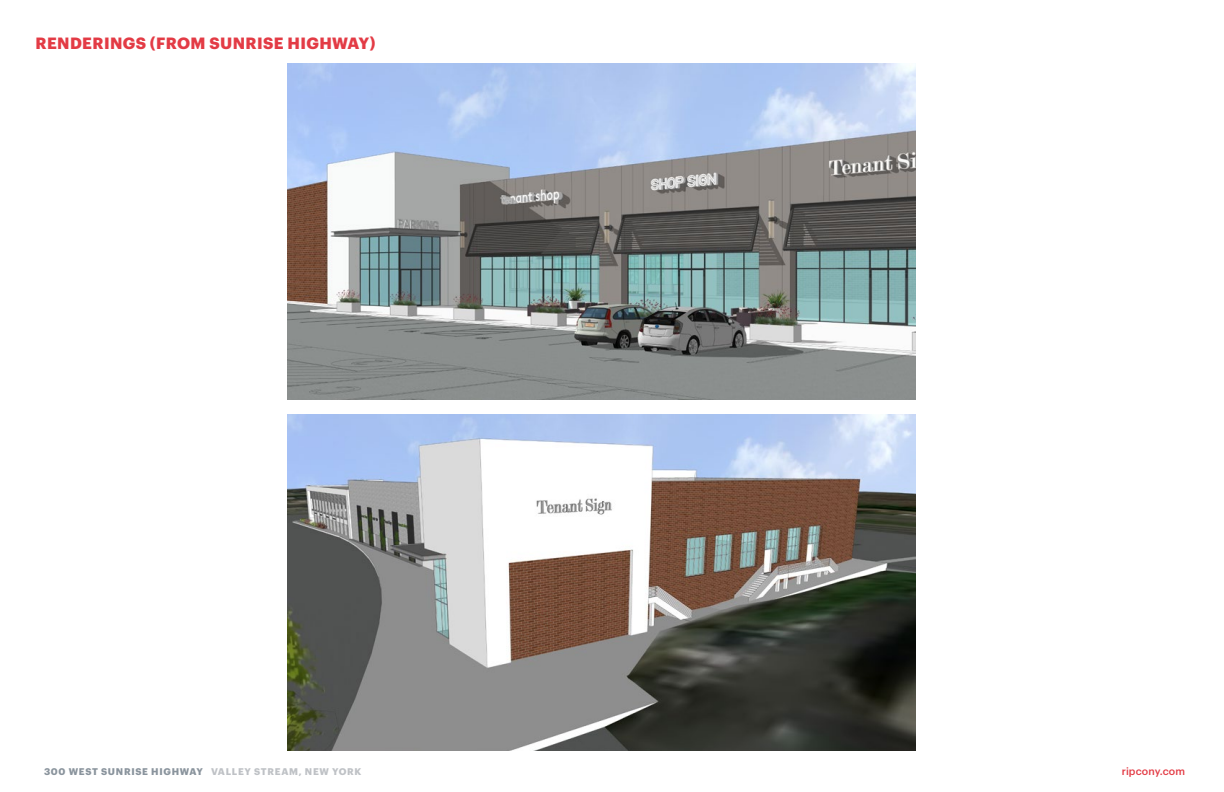
<style>
.page{position:relative;width:1224px;height:792px;background:#fff}
.page>*{position:absolute;margin:0;border:0;box-sizing:border-box;transform-origin:0 0}
.t1{font:700 16px "Graphik";letter-spacing:.025em;color:#e33b45}
.t2{font:500 10.5px "Graphik";letter-spacing:.01em;color:#e33b45}
.t3{font:700 9.5px "Graphik";letter-spacing:.075em;color:#8a949d}
.s1{color:#bfc2c6}
</style>
<div class="page">
<img style="left:288px;top:64px;width:628px;height:336px">
<img style="left:288px;top:414px;width:628px;height:336px">
<h1 class="t1" style="left:36px;top:31px;width:341px">RENDERINGS (FROM SUNRISE HIGHWAY)</h1>
<p class="t3" style="left:44px;top:765px;width:319px">300 WEST SUNRISE HIGHWAY <span class="s1">VALLEY STREAM, NEW YORK</span></p>
<p class="t2" style="left:1122px;top:763px;width:65px">ripcony.com</p>
</div>
